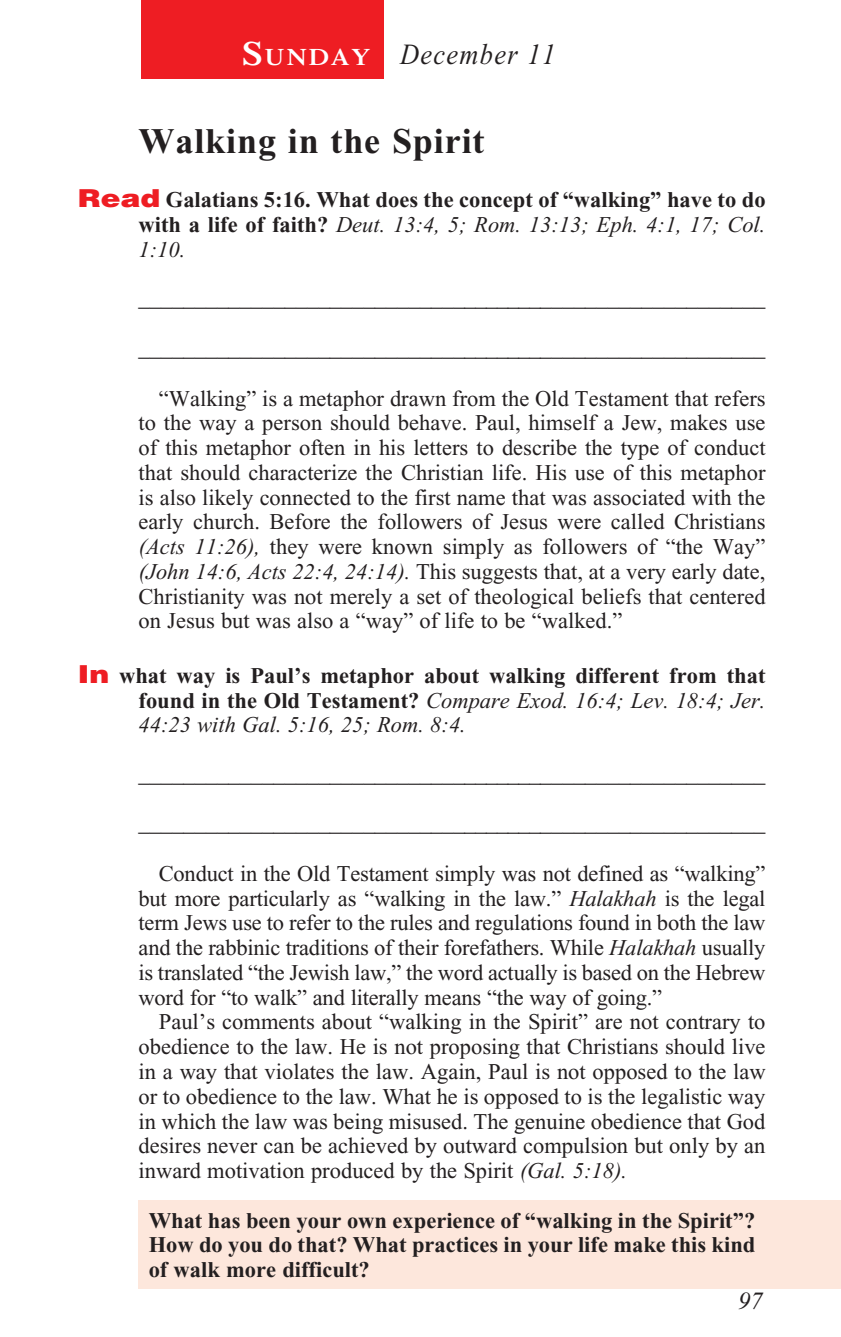
<style>
.page{position:relative;width:841px;height:1337px;background:#fff}
.page>*{position:absolute;margin:0;border:0;box-sizing:border-box;transform-origin:0 0}
._01-Daily_head{font:700 36px "Times New Roman";letter-spacing:.025em;color:#231f20}
._00-Month-Day{font:italic 29.25px "Times New Roman";letter-spacing:.05em;color:#231f20;scale:.9 1}
.t1{font:italic 24.75px "Times New Roman";color:#231f20}
.t2{font:600 23.62px "Times";letter-spacing:.07em;color:#fff;scale:1.1 1}
._4-Body_Copy{font:22.5px/24.8px "Times New Roman";color:#231f20;text-align:justify}
._6-question{font:700 22.5px/24.8px "Times New Roman";color:#231f20;text-align:justify}
.x-screened_box-text{font:700 22.5px/24.8px "Times New Roman";color:#231f20;text-align:justify}
.s1{font-size:33.75px}
.s2{font-family:"Helvetica";font-weight:900;font-size:24.75px;color:#ee1d23}
.s3{font-weight:400;font-style:italic}
.s4{font-style:italic}
</style>
<div class="page">
<div style="left:138px;top:1199px;width:702px;height:89px;background:#fde7dc"></div>
<div style="left:141px;top:0;width:242px;height:78px;background:#ee1d23"></div>
<p class="t2" style="left:242px;top:43px;width:118px"><span class="s1">S</span>UNDAY</p>
<p class="_00-Month-Day" style="left:400px;top:39px;width:174px">December 11</p>
<p class="_01-Daily_head" style="left:138px;top:121px;width:347px">Walking in the Spirit</p>
<p class="_6-question" style="left:138px;top:188px;width:628px;text-indent:-61px"><span class="s2">Read</span> Galatians 5:16. What does the concept of “walking” have to do with a life of faith? <span class="s3">Deut. 13:4, 5; Rom. 13:13; Eph. 4:1, 17; Col.<br>1:10.</span></p>
<p class="_4-Body_Copy" style="left:138px;top:287px;width:628px">________________________________________________________</p>
<p class="_4-Body_Copy" style="left:138px;top:336px;width:628px">________________________________________________________</p>
<p class="_4-Body_Copy" style="left:138px;top:386px;width:628px;text-indent:20px">“Walking” is a metaphor drawn from the Old Testament that refers to the way a person should behave. Paul, himself a Jew, makes use of this metaphor often in his letters to describe the type of conduct that should characterize the Christian life. His use of this metaphor is also likely connected to the first name that was associated with the early church. Before the followers of Jesus were called Christians <span class="s4">(Acts 11:26),</span> they were known simply as followers of “the Way” <span class="s4">(John 14:6, Acts 22:4, 24:14).</span> This suggests that, at a very early date, Christianity was not merely a set of theological beliefs that centered on Jesus but was also a “way” of life to be “walked.”</p>
<p class="_6-question" style="left:138px;top:663px;width:628px;text-indent:-61px"><span class="s2">In</span> what way is Paul’s metaphor about walking different from that found in the Old Testament? <span class="s3">Compare Exod. 16:4; Lev. 18:4; Jer.<br>44:23 with Gal. 5:16, 25; Rom. 8:4.</span></p>
<p class="_4-Body_Copy" style="left:138px;top:762px;width:628px">________________________________________________________</p>
<p class="_4-Body_Copy" style="left:138px;top:811px;width:628px">________________________________________________________</p>
<p class="_4-Body_Copy" style="left:138px;top:861px;width:628px;text-indent:20px">Conduct in the Old Testament simply was not defined as “walking” but more particularly as “walking in the law.” <span class="s4">Halakhah</span> is the legal term Jews use to refer to the rules and regulations found in both the law and the rabbinic traditions of their forefathers. While <span class="s4">Halakhah</span> usually is translated “the Jewish law,” the word actually is based on the Hebrew word for “to walk” and literally means “the way of going.”</p>
<p class="_4-Body_Copy" style="left:138px;top:1009px;width:628px;text-indent:20px">Paul’s comments about “walking in the Spirit” are not contrary to obedience to the law. He is not proposing that Christians should live in a way that violates the law. Again, Paul is not opposed to the law or to obedience to the law. What he is opposed to is the legalistic way in which the law was being misused. The genuine obedience that God desires never can be achieved by outward compulsion but only by an inward motivation produced by the Spirit <span class="s4">(Gal. 5:18).</span></p>
<p class="x-screened_box-text" style="left:149px;top:1207px;width:608px">What has been your own experience of “walking in the Spirit”?<br>How do you do that? What practices in your life make this kind of walk more difficult?</p>
<p class="t1" style="left:738px;top:1287px;width:26px">97</p>
</div>
